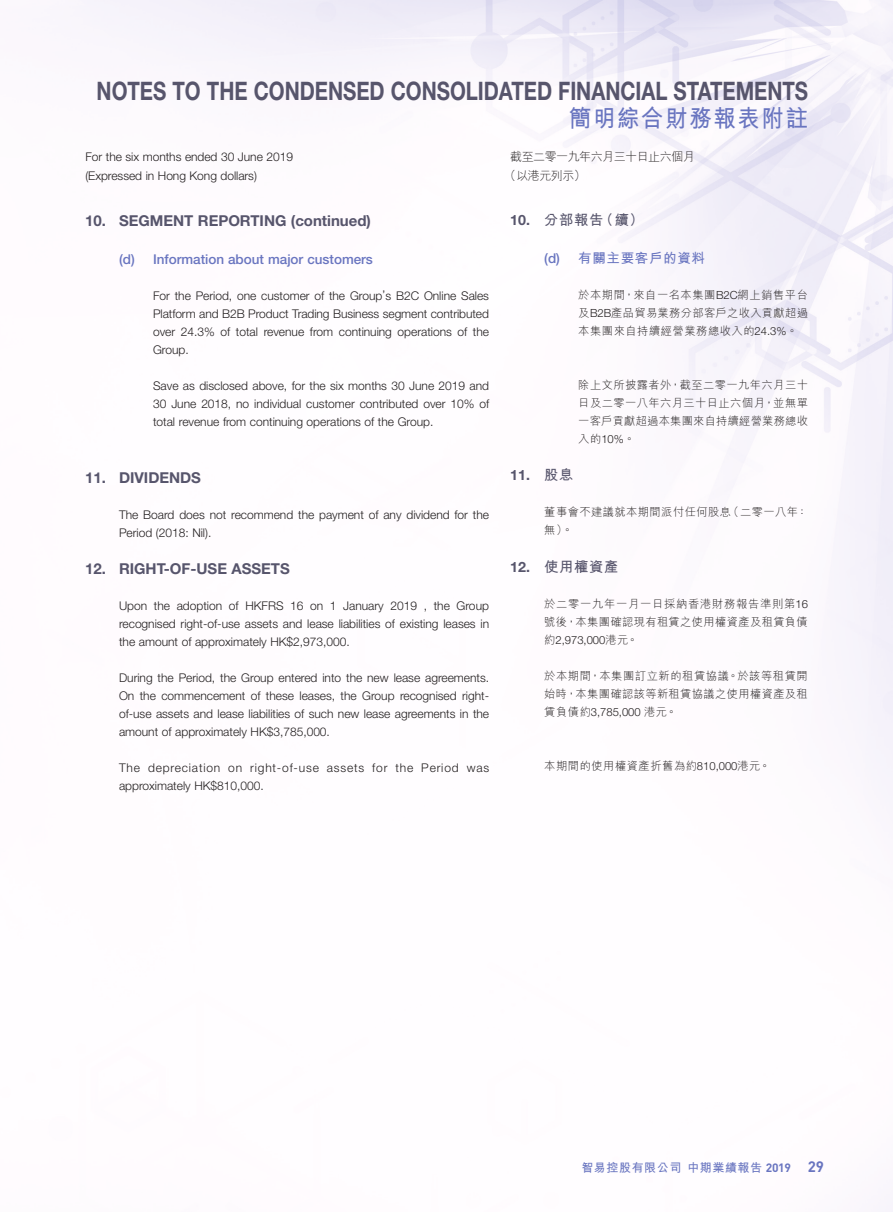
<style>
.page{position:relative;width:893px;height:1212px;background:#fff}
.page>*{position:absolute;margin:0;border:0;box-sizing:border-box;transform-origin:0 0}
.t1{font:700 25.5px "Helvetica Neue LT Std";color:#57556c;scale:.8 1}
.t2{font:700 24px "M Hei HK";letter-spacing:.08em;color:#6975c0;scale:.93 1}
.Heading_1{font:700 15px "Helvetica Neue LT Std";color:#57556c}
.C_Heading_1{font:700 14.25px "M Hei HK";letter-spacing:.05em;color:#57556c}
.C_Heading_1-2{font:700 14.25px "Helvetica Neue LT Std";color:#57556c}
.Heading_2{font:500 13.5px "Helvetica Neue LT Std";color:#6975c0}
.Heading_2-2{font:700 13.5px "M Hei HK";letter-spacing:.05em;color:#6975c0}
.Body_Text{font:300 12px/18px "Helvetica Neue LT Std";color:#231f20;text-align:justify}
.Body_Text-2{font:300 12px/18px "Helvetica Neue LT Std";letter-spacing:.07em;color:#231f20}
.t3{font:300 12px/18.5px "M Hei HK";letter-spacing:-.04em;color:#231f20}
.t4{font:700 12px "M Hei HK";letter-spacing:.05em;color:#6975c0}
.C_Body_Text{font:300 11.25px/18px "M Hei HK";letter-spacing:.04em;color:#231f20;text-align:justify}
.s1{font-family:"Helvetica Neue LT Std"}
.s2{font-family:"Helvetica Neue LT Std";font-weight:500}
.s3{font-family:"M Hei HK"}
.s4{font-family:"DIN"}
.s5{font-family:"DIN";font-size:15px}
</style>
<div class="page">
<img style="left:81px;top:0;width:812px;height:1212px">
<h1 class="t1" style="left:97px;top:75px;width:891px">NOTES TO THE CONDENSED CONSOLIDATED FINANCIAL STATEMENTS</h1>
<h2 class="t2" style="left:569px;top:101px;width:258px">簡明綜合財務報表附註</h2>
<p class="Body_Text" style="left:85px;top:148px;width:209px;line-height:18.5px">For the six months ended 30 June 2019 (Expressed in Hong Kong dollars)</p>
<p class="t3" style="left:504px;top:148px;width:192px;text-indent:6px">截至二零一九年六月三十日止六個月（以港元列示）</p>
<p class="C_Heading_1" style="left:510px;top:210px;width:135px"><span class="s1">10.</span> 分部報告（續）</p>
<p class="Heading_2-2" style="left:544px;top:248px;width:162px"><span class="s2">(d)</span> 有關主要客戶的資料</p>
<p class="C_Body_Text" style="left:578px;top:286px;width:231px">於本期間，來自一名本集團<span class="s1">B2C</span>網上銷售平台及<span class="s1">B2B</span>產品貿易業務分部客戶之收入貢獻超過本集團來自持續經營業務總收入的<span class="s1">24.3%</span>。</p>
<p class="Heading_1" style="left:85px;top:211px;width:287px">10. SEGMENT REPORTING (continued)</p>
<p class="Heading_2" style="left:119px;top:251px;width:255px">(d) Information about major customers</p>
<p class="Body_Text" style="left:153px;top:286px;width:338px">For the Period, one customer of the Group’s B2C Online Sales Platform and B2B Product Trading Business segment contributed over 24.3% of total revenue from continuing operations of the Group.</p>
<p class="Body_Text" style="left:153px;top:376px;width:338px">Save as disclosed above, for the six months 30 June 2019 and 30 June 2018, no individual customer contributed over 10% of total revenue from continuing operations of the Group.</p>
<p class="C_Body_Text" style="left:578px;top:376px;width:231px">除上文所披露者外，截至二零一九年六月三十日及二零一八年六月三十日止六個月，並無單一客戶貢獻超過本集團來自持續經營業務總收入的<span class="s1">10%</span>。</p>
<p class="Heading_1" style="left:85px;top:468px;width:117px">11. DIVIDENDS</p>
<p class="Body_Text" style="left:119px;top:505px;width:372px">The Board does not recommend the payment of any dividend for the<br>Period (2018: Nil).</p>
<p class="Heading_1" style="left:85px;top:559px;width:206px">12. RIGHT-OF-USE ASSETS</p>
<p class="Body_Text" style="left:119px;top:596px;width:372px">Upon the adoption of HKFRS 16 on 1 January 2019 , the Group recognised right-of-use assets and lease liabilities of existing leases in the amount of approximately HK$2,973,000.</p>
<p class="Body_Text" style="left:119px;top:668px;width:372px">During the Period, the Group entered into the new lease agreements.<br>On the commencement of these leases, the Group recognised right&shy;of-use assets and lease liabilities of such new lease agreements in the amount of approximately HK$3,785,000.</p>
<p class="Body_Text-2" style="left:119px;top:758px;width:372px">The depreciation on right-of-use assets for the Period was approximately HK$810,000.</p>
<p class="C_Heading_1-2" style="left:510px;top:466px;width:65px">11. <span class="s3">股息</span></p>
<p class="C_Body_Text" style="left:544px;top:503px;width:265px">董事會不建議就本期間派付任何股息（二零一八年：無）。</p>
<p class="C_Heading_1" style="left:510px;top:556px;width:110px"><span class="s1">12.</span> 使用權資產</p>
<p class="C_Body_Text" style="left:544px;top:595px;width:265px">於二零一九年一月一日採納香港財務報告準則第<span class="s1">16</span>號後，本集團確認現有租賃之使用權資產及租賃負債約<span class="s1">2,973,000</span>港元。</p>
<p class="C_Body_Text" style="left:544px;top:667px;width:265px">於本期間，本集團訂立新的租賃協議。於該等租賃開始時，本集團確認該等新租賃協議之使用權資產及租賃負債約<span class="s1">3,785,000</span> 港元。</p>
<p class="C_Body_Text" style="left:544px;top:757px;width:228px">本期間的使用權資產折舊為約<span class="s1">810,000</span>港元。</p>
<p class="t4" style="left:581px;top:1159px;width:244px">智易控股有限公司中期業績報告 <span class="s4">2019</span> <span class="s5">29</span></p>
</div>
